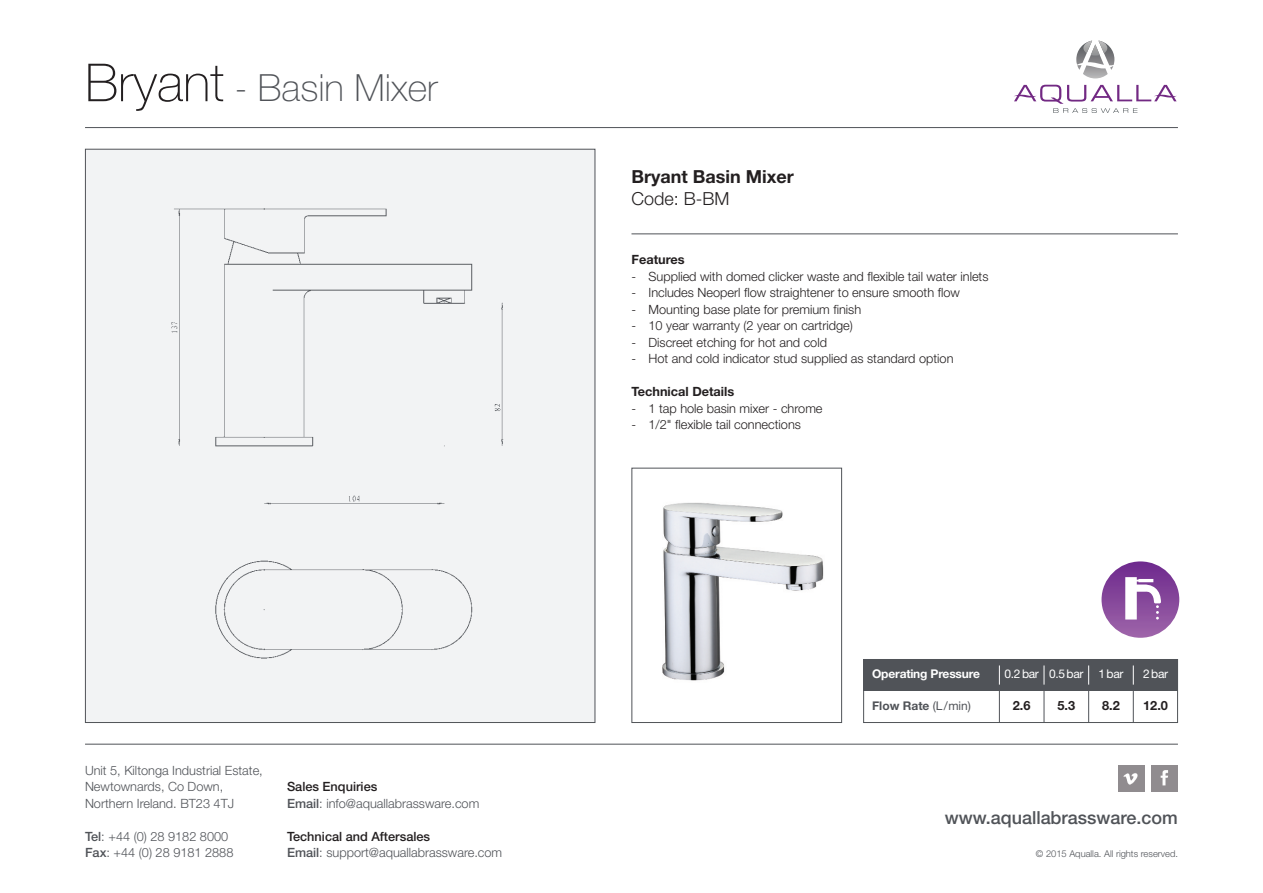
<style>
.page{position:relative;width:1263px;height:893px;background:#fff}
.page>*{position:absolute;margin:0;border:0;box-sizing:border-box;transform-origin:0 0}
.t1{font:100 37.5px "Helvetica Neue";color:#505358}
.t2{font:500 18px "Helvetica Neue";color:#505358}
.t3{font:700 18px "Helvetica Neue";color:#231f20}
.t4{font:300 18px "Helvetica Neue";color:#231f20}
.t5{font:300 12.75px "Helvetica Neue";color:#231f20}
.t6{font:300 12.75px/16.5px "Helvetica Neue";color:#505358}
.t7{font:700 12.75px "Helvetica Neue";color:#231f20}
.t8{font:12px "Helvetica Neue";letter-spacing:-.025em;color:#fff}
.t9{font:700 12px "Helvetica Neue";letter-spacing:-.015em;color:#fff}
.t10{font:700 12px "Helvetica Neue";color:#505358}
.t11{font:300 9.3px "Helvetica Neue";color:#505358}
.s1{font-size:52.5px;color:#231f20}
.s2{font-weight:500}
.s3{font-weight:500;color:#231f20}
.s4{font-weight:400}
</style>
<div class="page">
<hr style="left:85px;top:127px;width:1093px;height:1px;background:#505358">
<hr style="left:631px;top:233px;width:547px;height:1px;background:#505358">
<hr style="left:85px;top:744px;width:1093px;height:1px;background:#505358">
<svg style="left:1076px;top:41px;width:38px;height:37px"></svg>
<svg style="left:1014px;top:85px;width:163px;height:28px"></svg>
<svg style="left:1101px;top:561px;width:78px;height:77px;background:#894c9e"></svg>
<svg style="left:1125px;top:577px;width:36px;height:42px"></svg>
<div style="left:87px;top:151px;width:506px;height:570px;background:#f2f3f4"></div>
<img style="left:662px;top:502px;width:162px;height:179px">
<div style="left:631px;top:468px;width:211px;height:255px;border:1px solid #505358"></div>
<div style="left:1151px;top:765px;width:27px;height:27px;background:#908c8f"></div>
<div style="left:1118px;top:765px;width:26px;height:27px;background:#908c8f"></div>
<img style="left:1123px;top:773px;width:15px;height:12px">
<img style="left:1160px;top:770px;width:8px;height:16px">
<div style="left:863px;top:659px;width:315px;height:64px;border:1px solid #505358"></div>
<div style="left:863px;top:659px;width:315px;height:32px;background:#505358"></div>
<hr style="left:999px;top:691px;width:1px;height:32px;background:#505358">
<hr style="left:1044px;top:691px;width:1px;height:32px;background:#505358">
<hr style="left:1088px;top:691px;width:1px;height:32px;background:#505358">
<hr style="left:1133px;top:691px;width:1px;height:32px;background:#505358">
<svg style="left:999px;top:665px;width:1px;height:20px"></svg>
<svg style="left:1044px;top:665px;width:1px;height:20px"></svg>
<svg style="left:1088px;top:665px;width:1px;height:20px"></svg>
<svg style="left:1133px;top:665px;width:1px;height:20px"></svg>
<h1 class="t1" style="left:85px;top:74px;width:354px"><span class="s1">Bryant</span> - Basin Mixer</h1>
<p class="t6" style="left:85px;top:763px;width:179px">Unit 5, Kiltonga Industrial Estate,<br>Newtownards, Co Down,<br>Northern Ireland. BT23 4TJ</p>
<p class="t6" style="left:85px;top:829px;width:150px"><span class="s2">Tel</span>: +44 (0) 28 9182 8000<br><span class="s2">Fax</span>: +44 (0) 28 9181 2888</p>
<p class="t6" style="left:287px;top:779px;width:194px"><span class="s3">Sales Enquiries<br></span><span class="s2">Email</span>: info@aquallabrassware.com</p>
<p class="t6" style="left:287px;top:829px;width:217px"><span class="s3">Technical and Aftersales<br></span><span class="s2">Email</span>: support@aquallabrassware.com</p>
<h2 class="t3" style="left:631px;top:170px;width:164px">Bryant Basin Mixer</h2>
<h2 class="t4" style="left:631px;top:193px;width:99px">Code: B-BM</h2>
<p class="t7" style="left:631px;top:255px;width:55px">Features</p>
<p class="t5" style="left:631px;top:272px;width:359px">- Supplied with domed clicker waste and flexible tail water inlets</p>
<p class="t5" style="left:631px;top:288px;width:330px">- Includes Neoperl flow straightener to ensure smooth flow</p>
<p class="t5" style="left:631px;top:305px;width:231px">- Mounting base plate for premium finish</p>
<p class="t5" style="left:631px;top:321px;width:223px">- 10 year warranty (2 year on cartridge)</p>
<p class="t5" style="left:631px;top:338px;width:197px">- Discreet etching for hot and cold</p>
<p class="t5" style="left:631px;top:354px;width:323px">- Hot and cold indicator stud supplied as standard option</p>
<p class="t7" style="left:631px;top:387px;width:104px">Technical Details</p>
<p class="t5" style="left:631px;top:404px;width:193px">- 1 tap hole basin mixer - chrome</p>
<p class="t5" style="left:631px;top:420px;width:171px">- 1/2" flexible tail connections</p>
<p class="t9" style="left:872px;top:670px;width:109px">Operating Pressure</p>
<p class="t10" style="left:872px;top:701px;width:100px">Flow Rate <span class="s4">(L/min)</span></p>
<p class="t7" style="left:1013px;top:701px;width:19px">2.6</p>
<p class="t7" style="left:1057px;top:701px;width:19px">5.3</p>
<p class="t7" style="left:1102px;top:701px;width:19px">8.2</p>
<p class="t7" style="left:1143px;top:701px;width:26px">12.0</p>
<p class="t8" style="left:1004px;top:670px;width:121px">0.2bar 0.5bar 1bar</p>
<p class="t8" style="left:1143px;top:670px;width:27px">2bar</p>
<h2 class="t2" style="left:945px;top:811px;width:235px">www.aquallabrassware.com</h2>
<p class="t11" style="left:1036px;top:850px;width:144px">© 2015 Aqualla. All rights reserved.</p>
</div>
